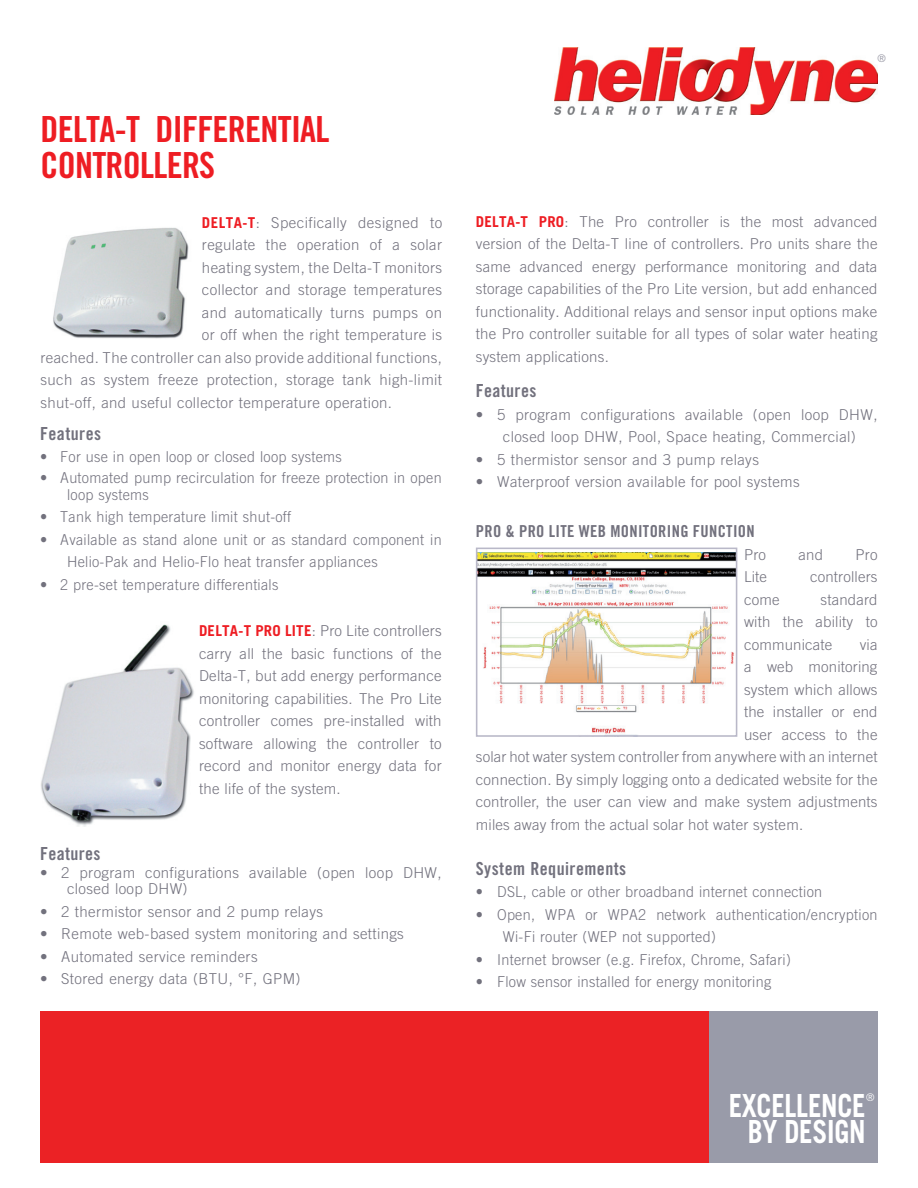
<style>
.page{position:relative;width:918px;height:1188px;background:#fff}
.page>*{position:absolute;margin:0;border:0;box-sizing:border-box;transform-origin:0 0}
.t1{font:36px/36px "Trade Gothic Bold Cond Twenty";letter-spacing:-.02em;color:#ee1d23}
.t2{font:700 31.95px/25.5px "Trade Gothic";letter-spacing:-.01em;color:#fff;text-align:center;scale:.85 1}
.t3{font:700 30px/25.5px "Trade Gothic LT Std";letter-spacing:-.02em;color:#fff;text-align:right}
.t4{font:18px "Trade Gothic Bold Cond Twenty";letter-spacing:.025em;color:#72717d}
.t5{font:16.5px "Trade Gothic Bold Cond Twenty";letter-spacing:.02em;color:#72717d}
.t6{font:300 15px/22.5px "Trade Gothic";letter-spacing:.02em;color:#72717d;text-align:justify}
.t7{font:300 15px/22.5px "Trade Gothic";letter-spacing:.02em;color:#72717d;scale:.96 1}
.t8{font:300 10.5px "Trade Gothic";color:#9595a2}
.t9{font:300 10.5px "Trade Gothic";color:#fff}
.s1{font-weight:700;color:#ee1d23}
</style>
<div class="page">
<img style="left:554px;top:47px;width:324px;height:68px">
<div style="left:707px;top:1011px;width:171px;height:151px;background:#999ba9"></div>
<div style="left:40px;top:1011px;width:669px;height:151px;background:#eb2225"></div>
<img style="left:41px;top:624px;width:153px;height:203px">
<img style="left:53px;top:227px;width:136px;height:112px">
<img style="left:479px;top:552px;width:255px;height:182px">
<div style="left:476px;top:548px;width:261px;height:189px;border:2px solid #b9b8c8"></div>
<h1 class="t1" style="left:40px;top:110px;width:291px">DELTA-T DIFFERENTIAL<br>CONTROLLERS</h1>
<p class="t6" style="left:202px;top:211px;width:242px"><span class="s1">DELTA-T</span>: Specifically designed to</p>
<p class="t6" style="left:202px;top:234px;width:242px">regulate the operation of a solar</p>
<p class="t6" style="left:202px;top:256px;width:242px">heating system, the Delta-T monitors</p>
<p class="t6" style="left:202px;top:279px;width:242px">collector and storage temperatures</p>
<p class="t6" style="left:202px;top:301px;width:242px">and automatically turns pumps on</p>
<p class="t6" style="left:202px;top:324px;width:242px">or off when the right temperature is</p>
<p class="t6" style="left:41px;top:346px;width:403px">reached. The controller can also provide additional functions,</p>
<p class="t6" style="left:41px;top:369px;width:403px">such as system freeze protection, storage tank high-limit</p>
<p class="t6" style="left:41px;top:391px;width:353px">shut-off, and useful collector temperature operation.</p>
<p class="t4" style="left:40px;top:422px;width:63px">Features</p>
<p class="t7" style="left:40px;top:445px;width:316px">• For use in open loop or closed loop systems</p>
<p class="t7" style="left:67px;top:469px;width:392px;line-height:16.5px;text-indent:-27px">• Automated pump recirculation for freeze protection in open loop systems</p>
<p class="t7" style="left:40px;top:505px;width:263px">• Tank high temperature limit shut-off</p>
<p class="t7" style="left:67px;top:528px;width:392px;text-indent:-27px">• Available as stand alone unit or as standard component in<br>Helio-Pak and Helio-Flo heat transfer appliances</p>
<p class="t7" style="left:40px;top:573px;width:250px">• 2 pre-set temperature differentials</p>
<p class="t6" style="left:199px;top:619px;width:244px"><span class="s1">DELTA-T PRO LITE</span>: Pro Lite controllers carry all the basic functions of the Delta-T, but add energy performance monitoring capabilities. The Pro Lite controller comes pre-installed with software allowing the controller to record and monitor energy data for the life of the system.</p>
<p class="t4" style="left:40px;top:843px;width:62px">Features</p>
<p class="t6" style="left:67px;top:864px;width:376px;line-height:16.5px;text-indent:-27px">• 2 program configurations available (open loop DHW, closed loop DHW)</p>
<p class="t6" style="left:40px;top:900px;width:285px">• 2 thermistor sensor and 2 pump relays</p>
<p class="t6" style="left:40px;top:923px;width:365px">• Remote web-based system monitoring and settings</p>
<p class="t6" style="left:40px;top:945px;width:219px">• Automated service reminders</p>
<p class="t6" style="left:40px;top:968px;width:262px">• Stored energy data (BTU, °F, GPM)</p>
<p class="t8" style="left:878px;top:52px;width:10px">®</p>
<p class="t6" style="left:476px;top:210px;width:403px"><span class="s1">DELTA-T PRO</span>: The Pro controller is the most advanced version of the Delta-T line of controllers. Pro units share the same advanced energy performance monitoring and data storage capabilities of the Pro Lite version, but add enhanced functionality. Additional relays and sensor input options make the Pro controller suitable for all types of solar water heating system applications.</p>
<p class="t4" style="left:476px;top:380px;width:62px">Features</p>
<p class="t6" style="left:476px;top:403px;width:403px;text-align:center">• 5 program configurations available (open loop DHW, closed loop DHW, Pool, Space heating, Commercial)</p>
<p class="t6" style="left:476px;top:448px;width:285px">• 5 thermistor sensor and 3 pump relays</p>
<p class="t6" style="left:476px;top:470px;width:325px">• Waterproof version available for pool systems</p>
<p class="t5" style="left:476px;top:522px;width:280px">PRO &amp; PRO LITE WEB MONITORING FUNCTION</p>
<p class="t6" style="left:744px;top:543px;width:23px">Pro</p>
<p class="t6" style="left:799px;top:543px;width:26px">and</p>
<p class="t6" style="left:856px;top:543px;width:23px">Pro</p>
<p class="t6" style="left:744px;top:566px;width:24px">Lite</p>
<p class="t6" style="left:810px;top:566px;width:69px">controllers</p>
<p class="t6" style="left:744px;top:588px;width:37px">come</p>
<p class="t6" style="left:744px;top:588px;width:135px;text-indent:76px">standard with the ability to communicate</p>
<p class="t6" style="left:860px;top:633px;width:19px">via</p>
<p class="t6" style="left:744px;top:656px;width:135px">a web monitoring</p>
<p class="t6" style="left:744px;top:678px;width:135px">system which allows</p>
<p class="t6" style="left:744px;top:701px;width:135px">the installer or end</p>
<p class="t6" style="left:744px;top:723px;width:135px">user access to the</p>
<p class="t6" style="left:476px;top:746px;width:403px">solar hot water system controller from anywhere with an internet</p>
<p class="t6" style="left:476px;top:768px;width:403px">connection. By simply logging onto a dedicated website for the</p>
<p class="t6" style="left:476px;top:791px;width:403px">controller, the user can view and make system adjustments</p>
<p class="t6" style="left:476px;top:813px;width:329px">miles away from the actual solar hot water system.</p>
<p class="t4" style="left:476px;top:858px;width:152px">System Requirements</p>
<p class="t7" style="left:476px;top:881px;width:362px">• DSL, cable or other broadband internet connection</p>
<p class="t7" style="left:503px;top:903px;width:392px;text-indent:-27px">• Open, WPA or WPA2 network authentication/encryption<br>Wi-Fi router (WEP not supported)</p>
<p class="t7" style="left:476px;top:948px;width:330px">• Internet browser (e.g. Firefox, Chrome, Safari)</p>
<p class="t7" style="left:476px;top:971px;width:309px">• Flow sensor installed for energy monitoring</p>
<h3 class="t3" style="left:722px;top:1082px;width:151px">EXCELLENCE<br>BY DESIGN</h3>
<p class="t9" style="left:866px;top:1091px;width:10px">®</p>
<h2 class="t2" style="left:729px;top:1093px;width:163px">EXCELLENCE<br>BY DESIGN</h2>
</div>
